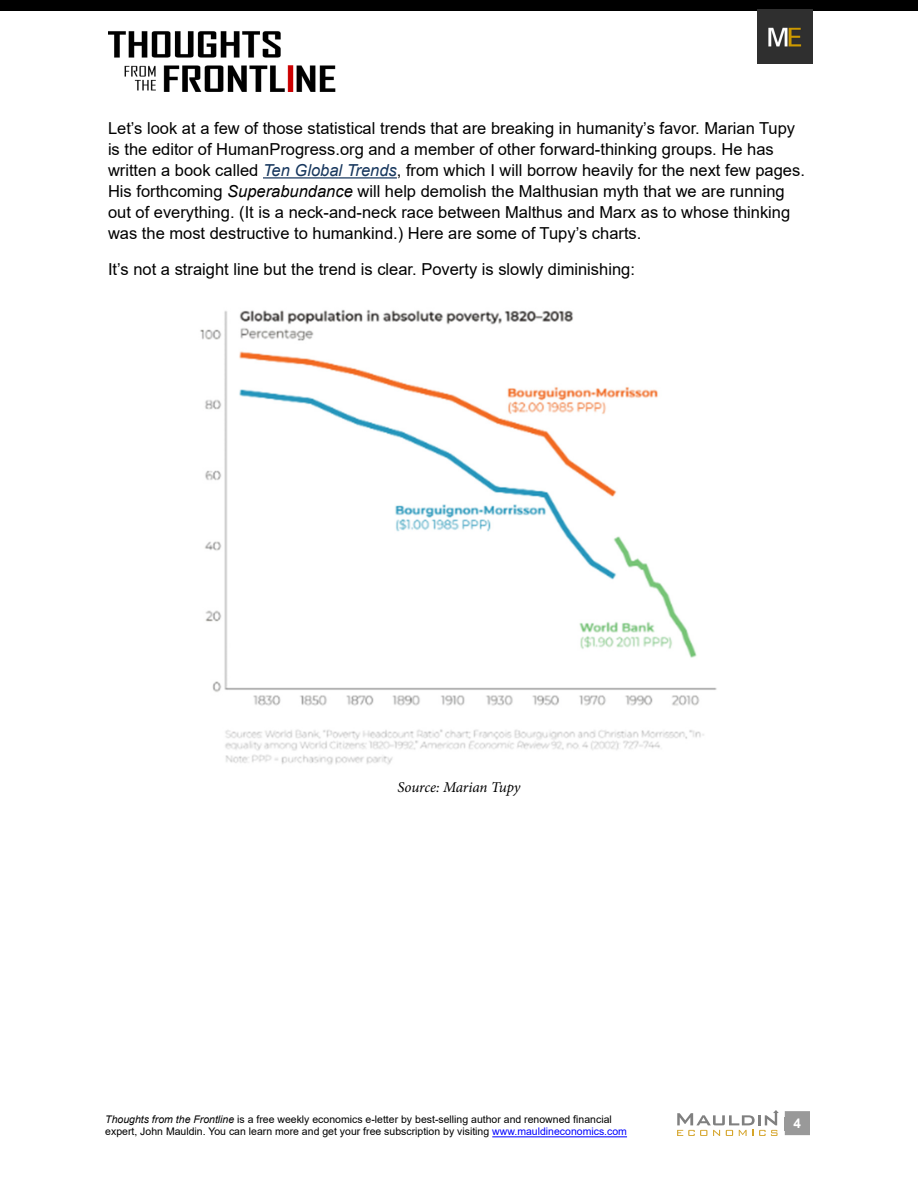
<style>
.page{position:relative;width:918px;height:1188px;background:#fff}
.page>*{position:absolute;margin:0;border:0;box-sizing:border-box;transform-origin:0 0}
.t1{font:16.5px/21px "Arial";color:#000}
.t2{font:italic 15px "Minion Pro";letter-spacing:-.015em;color:#000}
.t3{font:700 13.5px "Arial";color:#fff}
.t4{font:10.5px/12.6px "Arial";color:#000}
.s1{font-style:italic;color:#16365d}
.s2{font-style:italic}
.s3{color:#00f}
</style>
<div class="page">
<div style="left:785px;top:1111px;width:25px;height:24px;background:#999"></div>
<hr style="left:492px;top:1136px;width:135px;height:1px;background:#00f">
<img style="left:108px;top:31px;width:228px;height:61px">
<div style="left:0;top:0;width:918px;height:11px;background:#000"></div>
<img style="left:758px;top:9px;width:55px;height:55px">
<svg style="left:677px;top:1110px;width:102px;height:26px"></svg>
<hr style="left:263px;top:177px;width:134px;height:2px;background:#16365d">
<img style="left:200px;top:309px;width:517px;height:456px">
<p class="t1" style="left:108px;top:118px;width:698px">Let’s look at a few of those statistical trends that are breaking in humanity’s favor. Marian Tupy is the editor of HumanProgress.org and a member of other forward-thinking groups. He has written a book called <span class="s1">Ten Global Trends</span>, from which I will borrow heavily for the next few pages.<br>His forthcoming <span class="s2">Superabundance</span> will help demolish the Malthusian myth that we are running out of everything. (It is a neck-and-neck race between Malthus and Marx as to whose thinking was the most destructive to humankind.) Here are some of Tupy’s charts.</p>
<p class="t1" style="left:108px;top:259px;width:529px">It’s not a straight line but the trend is clear. Poverty is slowly diminishing:</p>
<p class="t2" style="left:397px;top:777px;width:125px">Source: Marian Tupy</p>
<p class="t4" style="left:105px;top:1113px;width:523px"><span class="s2">Thoughts from the Frontline</span> is a free weekly economics e-letter by best-selling author and renowned financial expert, John Mauldin. You can learn more and get your free subscription by visiting <span class="s3">www.mauldineconomics.com</span></p>
<p class="t3" style="left:794px;top:1113px;width:9px">4</p>
</div>
